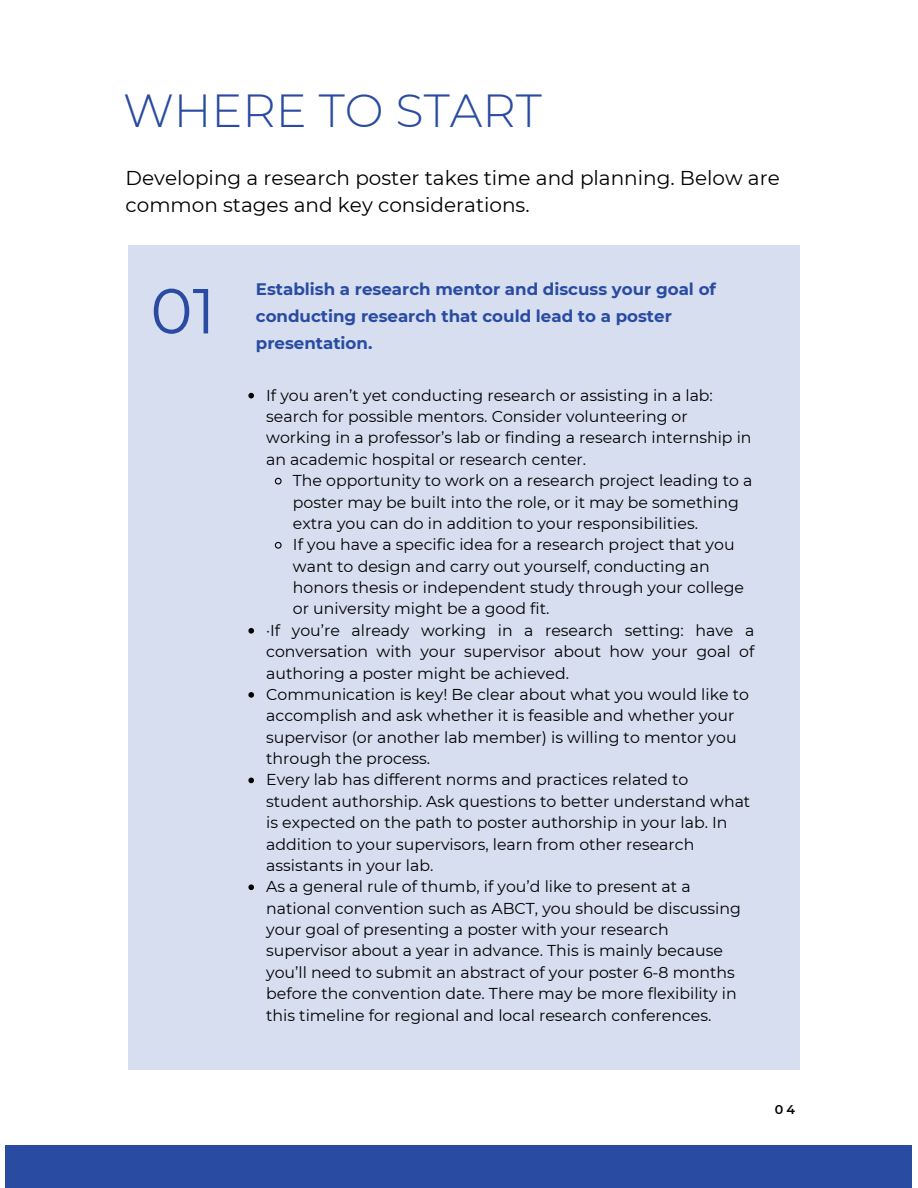
<style>
.page{position:relative;width:918px;height:1188px;background:#fff}
.page>*{position:absolute;margin:0;border:0;box-sizing:border-box;transform-origin:0 0}
.t1{font:63.45px "Montserrat";color:#294ba1}
.t2{font:300 46.35px "Montserrat";color:#294ba1}
.t3{font:19.95px/27px "Montserrat";color:#000001}
.t4{font:700 16.65px/27px "Montserrat";color:#294ba1}
.t5{font:15.75px/21.3px "Montserrat";color:#000001}
.t6{font:600 12.75px "Montserrat";color:#000001}
</style>
<div class="page">
<div style="left:128px;top:245px;width:672px;height:825px;background:#d6deef"></div>
<svg style="left:248px;top:393px;width:6px;height:5px"></svg>
<svg style="left:274px;top:477px;width:8px;height:8px"></svg>
<svg style="left:274px;top:541px;width:8px;height:8px"></svg>
<svg style="left:248px;top:628px;width:6px;height:6px"></svg>
<svg style="left:248px;top:692px;width:6px;height:6px"></svg>
<svg style="left:248px;top:778px;width:6px;height:5px"></svg>
<svg style="left:248px;top:884px;width:6px;height:6px"></svg>
<div style="left:6px;top:1145px;width:906px;height:43px;background:#294ba1"></div>
<p class="t2" style="left:123px;top:82px;width:420px">WHERE TO START</p>
<p class="t3" style="left:126px;top:164px;width:656px">Developing a research poster takes time and planning. Below are common stages and key considerations.</p>
<p class="t1" style="left:150px;top:272px;width:66px">01</p>
<p class="t4" style="left:256px;top:275px;width:462px">Establish a research mentor and discuss your goal of conducting research that could lead to a poster</p>
<p class="t4" style="left:256px;top:329px;width:118px">presentation.</p>
<p class="t5" style="left:266px;top:384px;width:487px">If you aren’t yet conducting research or assisting in a lab: search for possible mentors. Consider volunteering or working in a professor’s lab or finding a research internship in an academic hospital or research center.</p>
<p class="t5" style="left:293px;top:470px;width:461px">The opportunity to work on a research project leading to a poster may be built into the role, or it may be something extra you can do in addition to your responsibilities.</p>
<p class="t5" style="left:293px;top:534px;width:453px">If you have a specific idea for a research project that you want to design and carry out yourself, conducting an honors thesis or independent study through your college or university might be a good fit.</p>
<p class="t5" style="left:266px;top:620px;width:490px;text-align:justify">·If you’re already working in a research setting: have a conversation with your supervisor about how your goal of authoring a poster might be achieved.</p>
<p class="t5" style="left:266px;top:684px;width:484px">Communication is key! Be clear about what you would like to accomplish and ask whether it is feasible and whether your supervisor (or another lab member) is willing to mentor you through the process.</p>
<p class="t5" style="left:266px;top:769px;width:486px">Every lab has different norms and practices related to student authorship. Ask questions to better understand what is expected on the path to poster authorship in your lab. In addition to your supervisors, learn from other research assistants in your lab.</p>
<p class="t5" style="left:266px;top:876px;width:476px">As a general rule of thumb, if you’d like to present at a national convention such as ABCT, you should be discussing your goal of presenting a poster with your research supervisor about a year in advance. This is mainly because you’ll need to submit an abstract of your poster 6-8 months before the convention date. There may be more flexibility in this timeline for regional and local research conferences.</p>
<p class="t6" style="left:775px;top:1102px;width:22px">04</p>
</div>
